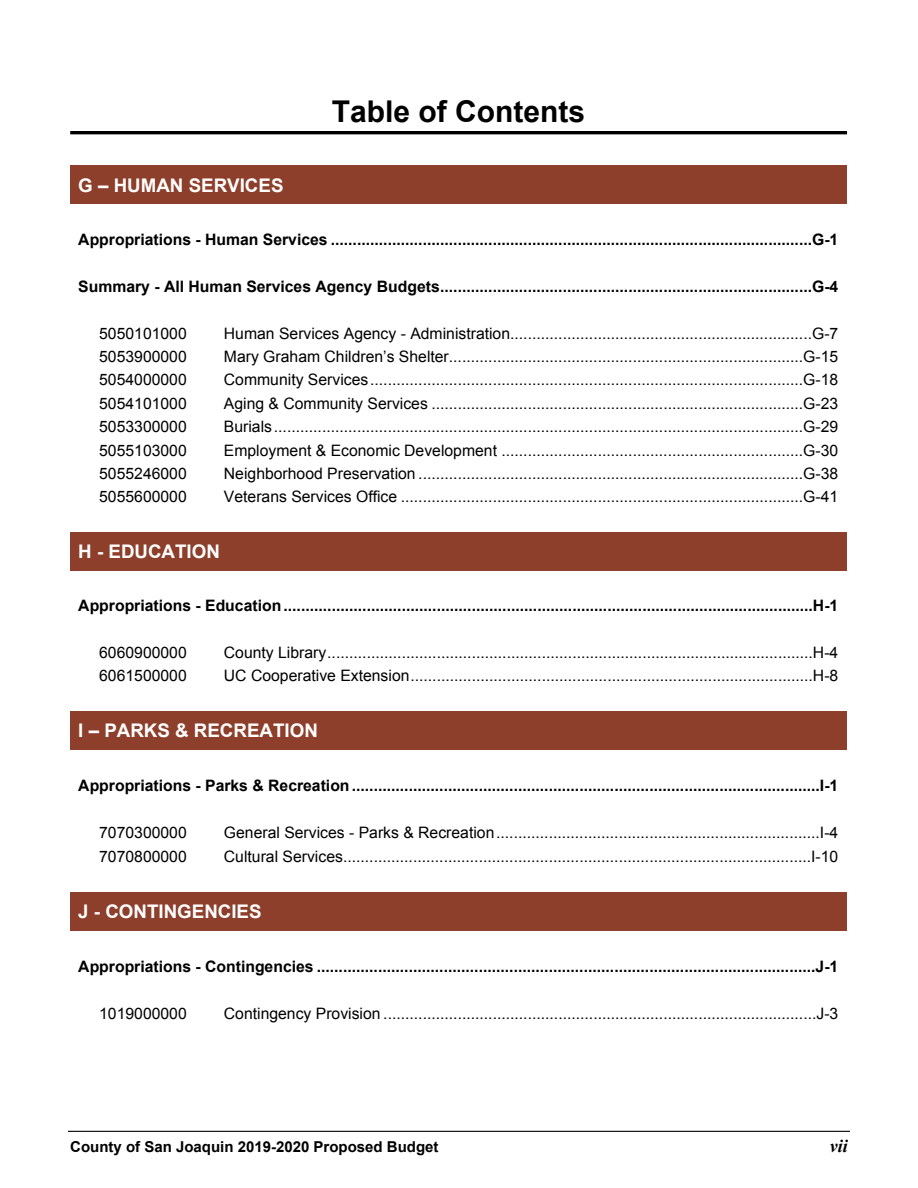
<style>
.page{position:relative;width:918px;height:1188px;background:#fff}
.page>*{position:absolute;margin:0;border:0;box-sizing:border-box;transform-origin:0 0}
.t1{font:700 30px "Arial";color:#000}
.t2{font:700 18.75px "Arial";color:#fff}
.t3{font:italic 700 18px "Times New Roman";color:#000}
.t4{font:15.75px "Arial";color:#000}
.t5{font:700 15.75px "Arial";color:#000}
.t6{font:700 15px "Arial";color:#000}
</style>
<div class="page">
<hr style="left:70px;top:131px;width:777px;height:3px;background:#000">
<hr style="left:68px;top:1131px;width:782px;height:1px;background:#000">
<div style="left:70px;top:165px;width:776px;height:39px;background:#8e3f2b"></div>
<div style="left:70px;top:532px;width:776px;height:38px;background:#8e3f2b"></div>
<div style="left:70px;top:711px;width:776px;height:39px;background:#8e3f2b"></div>
<div style="left:70px;top:892px;width:776px;height:38px;background:#8e3f2b"></div>
<p class="t2" style="left:78px;top:175px;width:207px">G – HUMAN SERVICES</p>
<h1 class="t1" style="left:332px;top:94px;width:255px">Table of Contents</h1>
<p class="t5" style="left:78px;top:231px;width:762px">Appropriations - Human Services ..............................................................................................................G-1</p>
<p class="t5" style="left:78px;top:277px;width:762px">Summary - All Human Services Agency Budgets.....................................................................................G-4</p>
<p class="t4" style="left:99px;top:324px;width:89px">5050101000</p>
<p class="t4" style="left:224px;top:324px;width:616px">Human Services Agency - Administration.....................................................................G-7</p>
<p class="t4" style="left:99px;top:348px;width:89px">5053900000</p>
<p class="t4" style="left:224px;top:348px;width:616px">Mary Graham Children’s Shelter.................................................................................G-15</p>
<p class="t4" style="left:99px;top:371px;width:89px">5054000000</p>
<p class="t4" style="left:224px;top:371px;width:616px">Community Services...................................................................................................G-18</p>
<p class="t4" style="left:99px;top:394px;width:89px">5054101000</p>
<p class="t4" style="left:224px;top:394px;width:616px">Aging &amp; Community Services .....................................................................................G-23</p>
<p class="t4" style="left:99px;top:418px;width:89px">5053300000</p>
<p class="t4" style="left:224px;top:418px;width:616px">Burials.........................................................................................................................G-29</p>
<p class="t4" style="left:99px;top:441px;width:89px">5055103000</p>
<p class="t4" style="left:224px;top:441px;width:616px">Employment &amp; Economic Development .....................................................................G-30</p>
<p class="t4" style="left:99px;top:465px;width:89px">5055246000</p>
<p class="t4" style="left:224px;top:465px;width:616px">Neighborhood Preservation ........................................................................................G-38</p>
<p class="t4" style="left:99px;top:488px;width:89px">5055600000</p>
<p class="t4" style="left:224px;top:488px;width:616px">Veterans Services Office ............................................................................................G-41</p>
<p class="t2" style="left:78px;top:541px;width:143px">H - EDUCATION</p>
<p class="t5" style="left:78px;top:597px;width:762px">Appropriations - Education .........................................................................................................................H-1</p>
<p class="t4" style="left:99px;top:644px;width:89px">6060900000</p>
<p class="t4" style="left:224px;top:644px;width:616px">County Library...............................................................................................................H-4</p>
<p class="t4" style="left:99px;top:667px;width:89px">6061500000</p>
<p class="t4" style="left:224px;top:667px;width:616px">UC Cooperative Extension............................................................................................H-8</p>
<p class="t2" style="left:78px;top:720px;width:241px">I – PARKS &amp; RECREATION</p>
<p class="t5" style="left:78px;top:776px;width:762px">Appropriations - Parks &amp; Recreation ...........................................................................................................I-1</p>
<p class="t4" style="left:99px;top:824px;width:89px">7070300000</p>
<p class="t4" style="left:224px;top:824px;width:616px">General Services - Parks &amp; Recreation..........................................................................I-4</p>
<p class="t4" style="left:99px;top:848px;width:89px">7070800000</p>
<p class="t4" style="left:224px;top:848px;width:616px">Cultural Services...........................................................................................................I-10</p>
<p class="t2" style="left:78px;top:901px;width:185px">J - CONTINGENCIES</p>
<p class="t5" style="left:78px;top:958px;width:762px">Appropriations - Contingencies ..................................................................................................................J-1</p>
<p class="t4" style="left:99px;top:1005px;width:89px">1019000000</p>
<p class="t4" style="left:224px;top:1005px;width:616px">Contingency Provision ...................................................................................................J-3</p>
<p class="t6" style="left:70px;top:1138px;width:370px">County of San Joaquin 2019-2020 Proposed Budget</p>
<p class="t3" style="left:830px;top:1136px;width:20px">vii</p>
</div>
